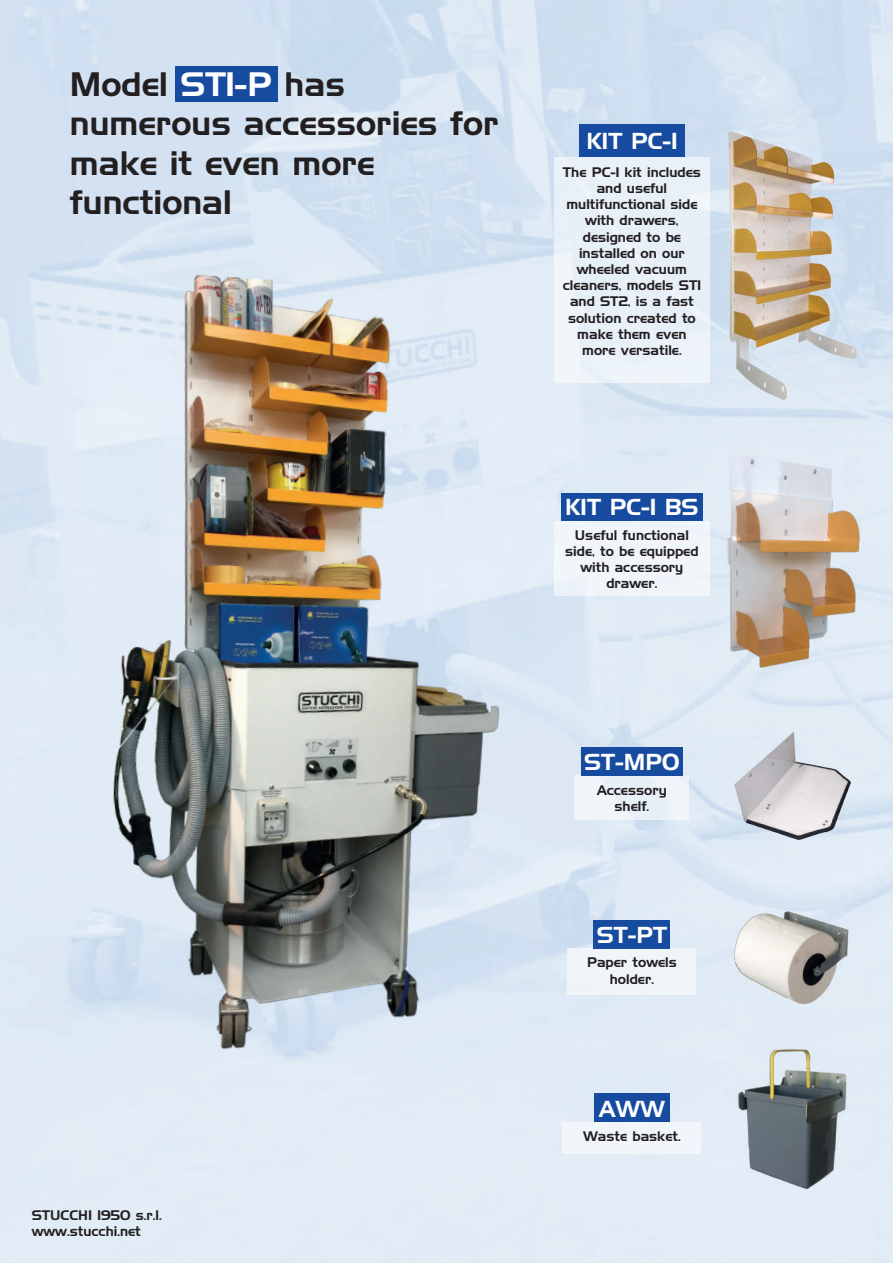
<style>
.page{position:relative;width:893px;height:1263px;background:#fff}
.page>*{position:absolute;margin:0;border:0;box-sizing:border-box;transform-origin:0 0}
.t1{font:33px/39.6px "Handel Gothic";color:#231f20}
.t2{font:22.5px "Handel Gothic";color:#fff}
.t3{font:13.5px/16.2px "Handel Gothic";color:#231f20;text-align:center}
.s1{color:#fff}
</style>
<div class="page">
<img style="left:0;top:0;width:893px;height:1263px">
<div style="left:175px;top:66px;width:102px;height:36px;background:#164ba0"></div>
<img style="left:0;top:262px;width:637px;height:878px">
<img style="left:723px;top:452px;width:139px;height:217px">
<img style="left:734px;top:1045px;width:117px;height:148px">
<img style="left:735px;top:731px;width:115px;height:108px">
<img style="left:730px;top:901px;width:125px;height:108px">
<img style="left:729px;top:131px;width:128px;height:269px">
<div style="left:579px;top:124px;width:106px;height:32px;background:#164ba0"></div>
<div style="left:554px;top:157px;width:156px;height:225px;background:#e8f0f7"></div>
<div style="left:554px;top:521px;width:156px;height:74px;background:#f1f5fa"></div>
<div style="left:561px;top:493px;width:141px;height:27px;background:#164ba0"></div>
<div style="left:594px;top:1094px;width:76px;height:28px;background:#164ba0"></div>
<div style="left:563px;top:1122px;width:138px;height:32px;background:#f2f6fa"></div>
<div style="left:575px;top:775px;width:114px;height:45px;background:#eff4f9"></div>
<div style="left:581px;top:747px;width:102px;height:28px;background:#164ba0"></div>
<div style="left:568px;top:949px;width:128px;height:46px;background:#f0f5fa"></div>
<div style="left:594px;top:921px;width:76px;height:28px;background:#164ba0"></div>
<h1 class="t1" style="left:70px;top:66px;width:430px">Model <span class="s1">ST1-P</span> has numerous accessories for make it even more functional</h1>
<h2 class="t2" style="left:586px;top:130px;width:92px">KIT PC-1</h2>
<p class="t3" style="left:563px;top:165px;width:140px">The PC-1 kit includes and useful multifunctional side with drawers, designed to be installed on our wheeled vacuum cleaners, models ST1 and ST2, is a fast solution created to make them even more versatile.</p>
<h2 class="t2" style="left:565px;top:497px;width:135px">KIT PC-1 BS</h2>
<p class="t3" style="left:565px;top:528px;width:135px">Useful functional side, to be equipped with accessory drawer.</p>
<p class="t3" style="left:32px;top:1208px;width:132px;text-align:left">STUCCHI 1950 s.r.l. www.stucchi.net</p>
<h2 class="t2" style="left:584px;top:752px;width:97px">ST-MPO</h2>
<p class="t3" style="left:597px;top:783px;width:71px">Accessory shelf.</p>
<h2 class="t2" style="left:597px;top:925px;width:72px">ST-PT</h2>
<p class="t3" style="left:587px;top:955px;width:91px">Paper towels holder.</p>
<h2 class="t2" style="left:599px;top:1098px;width:68px">AWW</h2>
<p class="t3" style="left:583px;top:1129px;width:99px">Waste basket.</p>
</div>
